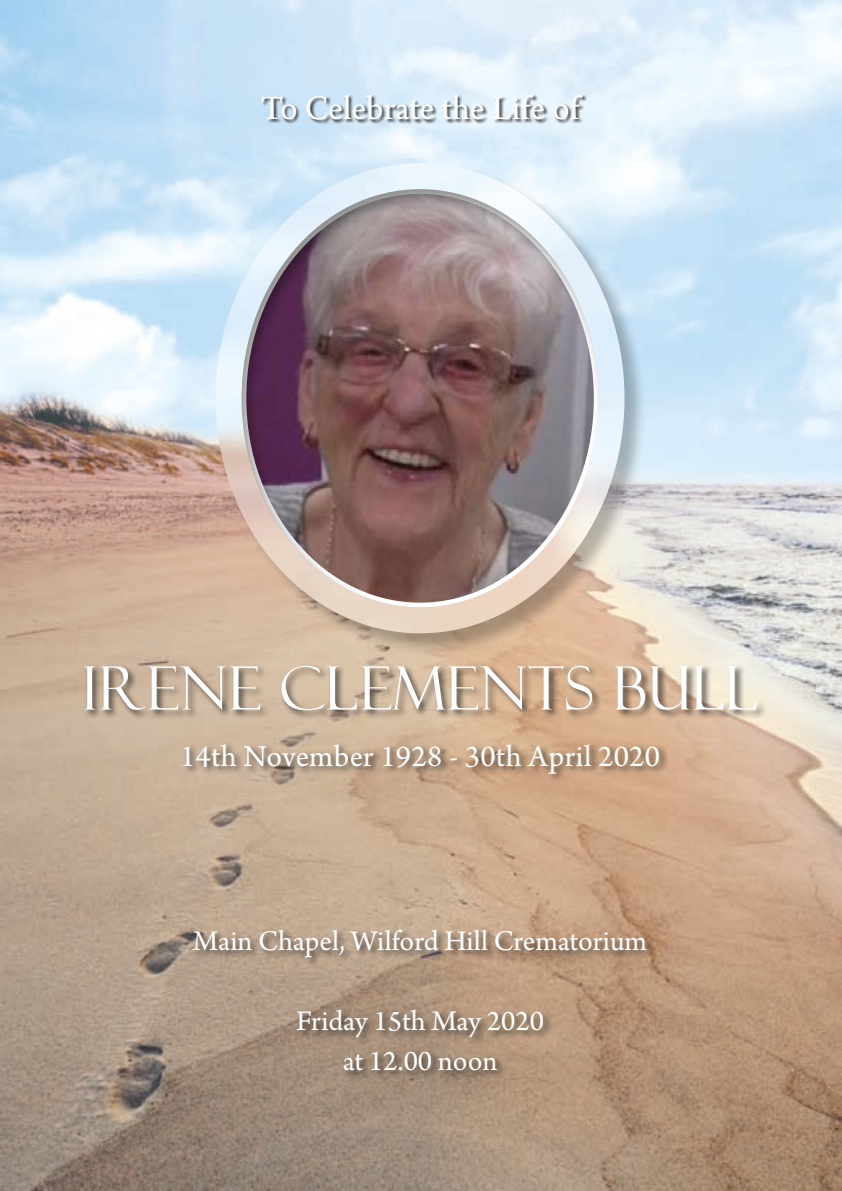
<style>
.page{position:relative;width:842px;height:1191px;background:#fff}
.page>*{position:absolute;margin:0;border:0;box-sizing:border-box;transform-origin:0 0}
.t1{font:60px "Felix Titling";letter-spacing:.01em;color:#fff}
.t2{font:36px "Arno Pro";color:#fff}
.t3{font:32px "Arno Pro";letter-spacing:.01em;color:#fff}
.t4{font:30px/40px "Arno Pro";color:#fff;text-align:center}
</style>
<div class="page">
<img style="left:0;top:0;width:842px;height:1191px">
<div style="left:192px;top:928px;width:464px;height:152px;background:#1d1d1b;opacity:.75"></div>
<div style="left:262px;top:94px;width:325px;height:31px;background:#1d1d1b;opacity:.81"></div>
<div style="left:82px;top:664px;width:684px;height:56px;background:#1d1d1b;opacity:.75"></div>
<div style="left:182px;top:742px;width:487px;height:41px;background:#1d1d1b;opacity:.75"></div>
<div style="left:216px;top:164px;width:431px;height:492px;background:#1d1d1b;opacity:.3"></div>
<img style="left:216px;top:163px;width:408px;height:470px">
<div style="left:222px;top:175px;width:394px;height:434px;background:#1d1d1b;opacity:.5"></div>
<p class="t2" style="left:261px;top:88px;width:320px">To Celebrate the Life of</p>
<h1 class="t1" style="left:82px;top:654px;width:678px">IRENE CLEMENTS BULL</h1>
<p class="t3" style="left:180px;top:738px;width:482px">14th November 1928 - 30th April 2020</p>
<p class="t4" style="left:193px;top:922px;width:456px">Main Chapel, Wilford Hill Crematorium</p>
<p class="t4" style="left:296px;top:1002px;width:249px">Friday 15th May 2020 at 12.00 noon</p>
</div>
